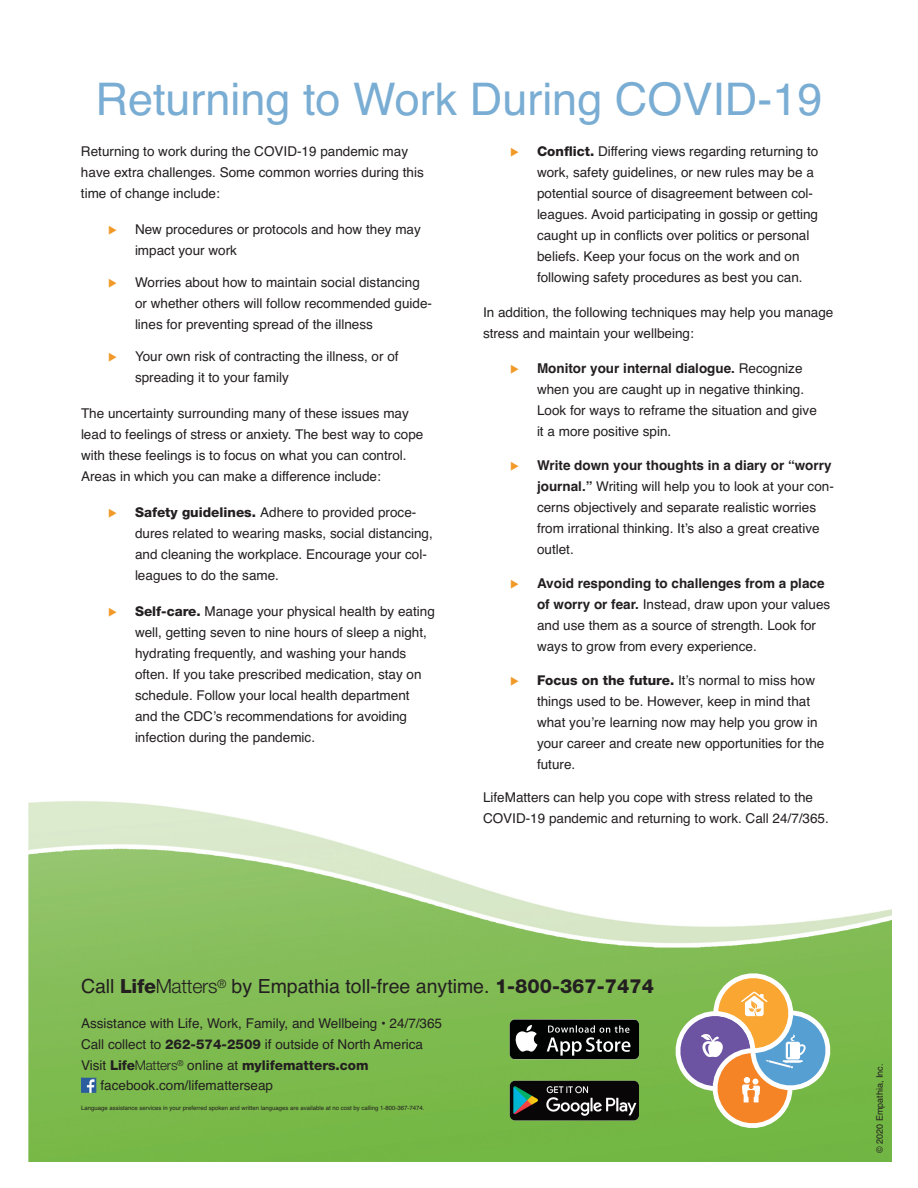
<style>
.page{position:relative;width:918px;height:1188px;background:#fff}
.page>*{position:absolute;margin:0;border:0;box-sizing:border-box;transform-origin:0 0}
.t1{font:45px "Helvetica";color:#7aadd3}
.t2{font:19.5px "Helvetica";color:#231f20}
.t3{font:13.5px/21px "Helvetica";color:#231f20}
.t4{font:800 13.5px "Helvetica Neue LT Std";color:#231f20}
.t5{font:9px "Helvetica";color:#231f20}
.t6{font:6px "Helvetica";color:#231f20}
.s1{color:#f19a28}
.s2{font-family:"Helvetica Neue LT Std";font-weight:800}
.s3{font-weight:700}
.s4{font-family:"Helvetica Neue LT Std";font-weight:300}
.s5{font-family:"Helvetica";font-weight:400}
.s6{font-weight:300}
</style>
<div class="page">
<img style="left:28px;top:801px;width:863px;height:360px">
<svg style="left:674px;top:965px;width:164px;height:171px;background:#a3b077"></svg>
<img style="left:81px;top:1078px;width:15px;height:15px">
<svg style="left:510px;top:1020px;width:129px;height:39px;background:#323333"></svg>
<img style="left:510px;top:1081px;width:129px;height:39px">
<h1 class="t1" style="left:96px;top:82px;width:728px">Returning to Work During COVID-19</h1>
<p class="t3" style="left:537px;top:142px;width:283px;text-indent:-27px"><span class="s1">◆</span> <span class="s2">Conflict.</span> Differing views regarding returning to work, safety guidelines, or new rules may be a potential source of disagreement between col&shy;leagues. Avoid participating in gossip or getting caught up in conflicts over politics or personal beliefs. Keep your focus on the work and on following safety procedures as best you can.</p>
<p class="t3" style="left:483px;top:303px;width:352px">In addition, the following techniques may help you manage stress and maintain your wellbeing:</p>
<p class="t3" style="left:537px;top:359px;width:281px;text-indent:-27px"><span class="s1">◆</span> <span class="s3">Monitor your internal dialogue.</span> Recognize when you are caught up in negative thinking.<br>Look for ways to reframe the situation and give it a more positive spin.</p>
<p class="t3" style="left:537px;top:456px;width:298px;text-indent:-27px"><span class="s1">◆</span> <span class="s3">Write down your thoughts in a diary or “worry journal.”</span> Writing will help you to look at your con&shy;cerns objectively and separate realistic worries from irrational thinking. It’s also a great creative outlet.</p>
<p class="t3" style="left:537px;top:574px;width:295px;text-indent:-27px"><span class="s1">◆</span> <span class="s3">Avoid responding to challenges from a place of worry or fear.</span> Instead, draw upon your values and use them as a source of strength. Look for ways to grow from every experience.</p>
<p class="t3" style="left:537px;top:671px;width:289px;text-indent:-27px"><span class="s1">◆</span> <span class="s2">Focus on the future.</span> It’s normal to miss how things used to be. However, keep in mind that what you’re learning now may help you grow in your career and create new opportunities for the future.</p>
<p class="t3" style="left:483px;top:788px;width:347px">LifeMatters can help you cope with stress related to the<br>COVID-19 pandemic and returning to work. Call 24/7/365.</p>
<p class="t3" style="left:81px;top:142px;width:344px">Returning to work during the COVID-19 pandemic may have extra challenges. Some common worries during this time of change include:</p>
<p class="t3" style="left:135px;top:220px;width:287px;text-indent:-27px"><span class="s1">◆</span> New procedures or protocols and how they may impact your work</p>
<p class="t3" style="left:135px;top:273px;width:299px;text-indent:-27px"><span class="s1">◆</span> Worries about how to maintain social distancing or whether others will follow recommended guide&shy;lines for preventing spread of the illness</p>
<p class="t3" style="left:135px;top:347px;width:265px;text-indent:-27px"><span class="s1">◆</span> Your own risk of contracting the illness, or of spreading it to your family</p>
<p class="t3" style="left:81px;top:404px;width:344px">The uncertainty surrounding many of these issues may lead to feelings of stress or anxiety. The best way to cope with these feelings is to focus on what you can control.<br>Areas in which you can make a difference include:</p>
<p class="t3" style="left:135px;top:503px;width:299px;text-indent:-27px"><span class="s1">◆</span> <span class="s2">Safety guidelines.</span> Adhere to provided proce&shy;dures related to wearing masks, social distancing, and cleaning the workplace. Encourage your col&shy;leagues to do the same.</p>
<p class="t3" style="left:135px;top:602px;width:301px;text-indent:-27px"><span class="s1">◆</span> <span class="s2">Self-care.</span> Manage your physical health by eating well, getting seven to nine hours of sleep a night, hydrating frequently, and washing your hands often. If you take prescribed medication, stay on schedule. Follow your local health department and the CDC’s recommendations for avoiding infection during the pandemic.</p>
<h2 class="t2" style="left:81px;top:979px;width:574px">Call <span class="s2">Life</span><span class="s4">Matters</span><sup>®</sup> by Empathia toll-free anytime. <span class="s2">1-800-367-7474</span></h2>
<p class="t3" style="left:81px;top:1014px;width:363px">Assistance with Life, Work, Family, and Wellbeing • 24/7/365<br>Call collect to <span class="s2">262-574-2509</span> if outside of North America</p>
<p class="t4" style="left:81px;top:1060px;width:289px"><span class="s5">Visit</span> Life<span class="s6">Matters</span><sup>®</sup> <span class="s5">online at</span> mylifematters.com</p>
<p class="t3" style="left:101px;top:1077px;width:174px">facebook.com/lifematterseap</p>
<p class="t6" style="left:81px;top:1105px;width:345px">Language assistance services in your preferred spoken and written languages are available at no cost by calling 1-800-367-7474.</p>
<p class="t5" style="left:876px;top:1153px;width:91px;rotate:-90deg">© 2020 Empathia, Inc.</p>
</div>
